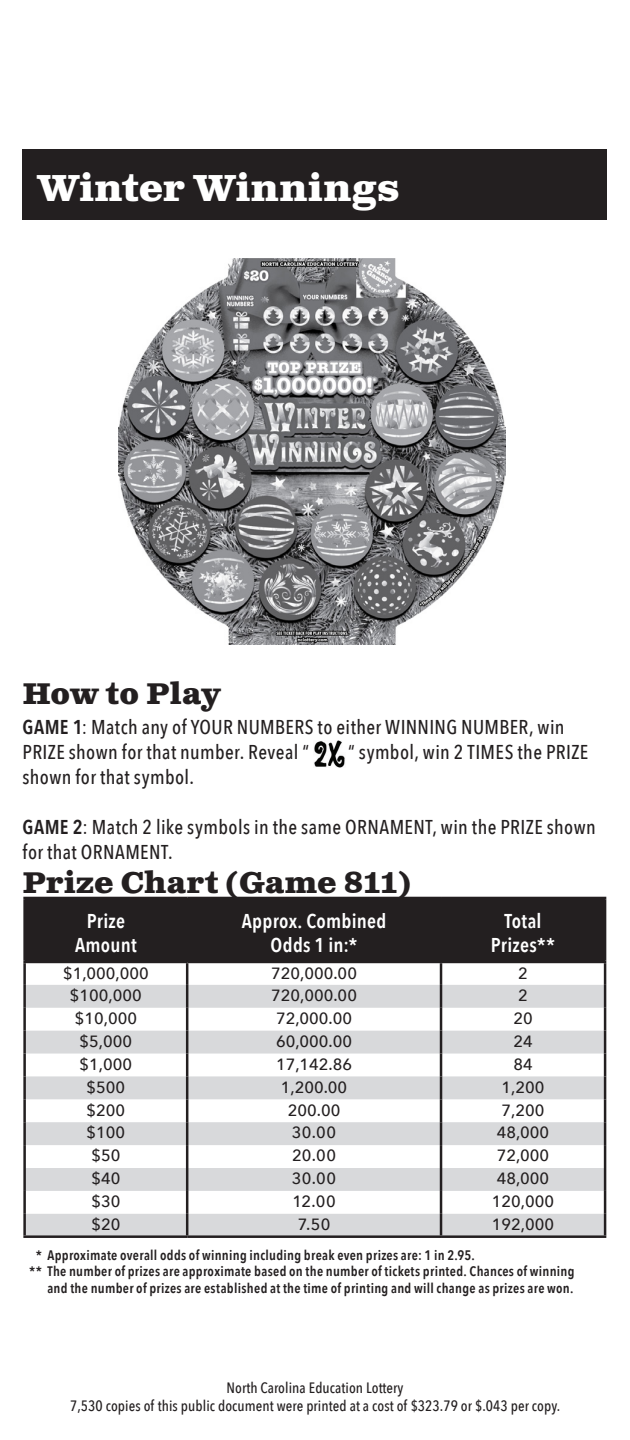
<style>
.page{position:relative;width:630px;height:1440px;background:#fff}
.page>*{position:absolute;margin:0;border:0;box-sizing:border-box;transform-origin:0 0}
.t1{font:700 37.5px "Clarendon Text Pro";letter-spacing:.005em;color:#fff}
.t2{font:700 30px "Clarendon Text Pro";color:#231f20}
.t3{font:500 20px/25px "Avenir Next Condensed";letter-spacing:.02em;color:#231f20}
.t4{font:600 20px/24px "Avenir Next Condensed";letter-spacing:.015em;color:#fff;text-align:center}
.t5{font:500 16.25px "Avenir Next";color:#231f20}
.t6{font:500 15px/18px "Avenir Next Condensed";letter-spacing:.005em;color:#231f20;text-align:center}
.t7{font:600 13.75px "Avenir Next Condensed";letter-spacing:.02em;color:#231f20}
.s1{font-weight:600}
</style>
<div class="page">
<div style="left:22px;top:149px;width:586px;height:71px;background:#231f20"></div>
<div style="left:26px;top:899px;width:578px;height:62px;background:#231f20"></div>
<svg style="left:26px;top:985px;width:578px;height:250px;fill:#d8d9db"></svg>
<hr style="left:23px;top:897px;width:164px;height:2px;background:#231f20">
<hr style="left:23px;top:899px;width:3px;height:62px;background:#231f20">
<hr style="left:187px;top:897px;width:254px;height:2px;background:#231f20">
<hr style="left:186px;top:899px;width:2px;height:62px;background:#231f20">
<hr style="left:441px;top:897px;width:165px;height:2px;background:#231f20">
<hr style="left:440px;top:899px;width:2px;height:62px;background:#231f20">
<hr style="left:604px;top:899px;width:2px;height:62px;background:#231f20">
<hr style="left:23px;top:961px;width:164px;height:2px;background:#231f20">
<hr style="left:23px;top:963px;width:3px;height:22px;background:#231f20">
<hr style="left:187px;top:961px;width:254px;height:2px;background:#231f20">
<hr style="left:186px;top:963px;width:2px;height:22px;background:#231f20">
<hr style="left:441px;top:961px;width:165px;height:2px;background:#231f20">
<hr style="left:440px;top:963px;width:2px;height:22px;background:#231f20">
<hr style="left:604px;top:963px;width:2px;height:22px;background:#231f20">
<hr style="left:23px;top:985px;width:3px;height:23px;background:#231f20">
<hr style="left:186px;top:985px;width:2px;height:23px;background:#231f20">
<hr style="left:440px;top:985px;width:2px;height:23px;background:#231f20">
<hr style="left:604px;top:985px;width:2px;height:23px;background:#231f20">
<hr style="left:23px;top:1008px;width:3px;height:23px;background:#231f20">
<hr style="left:186px;top:1008px;width:2px;height:23px;background:#231f20">
<hr style="left:440px;top:1008px;width:2px;height:23px;background:#231f20">
<hr style="left:604px;top:1008px;width:2px;height:23px;background:#231f20">
<hr style="left:23px;top:1031px;width:3px;height:23px;background:#231f20">
<hr style="left:186px;top:1031px;width:2px;height:23px;background:#231f20">
<hr style="left:440px;top:1031px;width:2px;height:23px;background:#231f20">
<hr style="left:604px;top:1031px;width:2px;height:23px;background:#231f20">
<hr style="left:23px;top:1054px;width:3px;height:22px;background:#231f20">
<hr style="left:186px;top:1054px;width:2px;height:22px;background:#231f20">
<hr style="left:440px;top:1054px;width:2px;height:22px;background:#231f20">
<hr style="left:604px;top:1054px;width:2px;height:22px;background:#231f20">
<hr style="left:23px;top:1076px;width:3px;height:23px;background:#231f20">
<hr style="left:186px;top:1076px;width:2px;height:23px;background:#231f20">
<hr style="left:440px;top:1076px;width:2px;height:23px;background:#231f20">
<hr style="left:604px;top:1076px;width:2px;height:23px;background:#231f20">
<hr style="left:23px;top:1099px;width:3px;height:23px;background:#231f20">
<hr style="left:186px;top:1099px;width:2px;height:23px;background:#231f20">
<hr style="left:440px;top:1099px;width:2px;height:23px;background:#231f20">
<hr style="left:604px;top:1099px;width:2px;height:23px;background:#231f20">
<hr style="left:23px;top:1122px;width:3px;height:23px;background:#231f20">
<hr style="left:186px;top:1122px;width:2px;height:23px;background:#231f20">
<hr style="left:440px;top:1122px;width:2px;height:23px;background:#231f20">
<hr style="left:604px;top:1122px;width:2px;height:23px;background:#231f20">
<hr style="left:23px;top:1145px;width:3px;height:23px;background:#231f20">
<hr style="left:186px;top:1145px;width:2px;height:23px;background:#231f20">
<hr style="left:440px;top:1145px;width:2px;height:23px;background:#231f20">
<hr style="left:604px;top:1145px;width:2px;height:23px;background:#231f20">
<hr style="left:23px;top:1168px;width:3px;height:23px;background:#231f20">
<hr style="left:186px;top:1168px;width:2px;height:23px;background:#231f20">
<hr style="left:440px;top:1168px;width:2px;height:23px;background:#231f20">
<hr style="left:604px;top:1168px;width:2px;height:23px;background:#231f20">
<hr style="left:23px;top:1191px;width:3px;height:23px;background:#231f20">
<hr style="left:186px;top:1191px;width:2px;height:23px;background:#231f20">
<hr style="left:440px;top:1191px;width:2px;height:23px;background:#231f20">
<hr style="left:604px;top:1191px;width:2px;height:23px;background:#231f20">
<hr style="left:23px;top:1214px;width:3px;height:21px;background:#231f20">
<hr style="left:186px;top:1214px;width:2px;height:21px;background:#231f20">
<hr style="left:440px;top:1214px;width:2px;height:21px;background:#231f20">
<hr style="left:604px;top:1214px;width:2px;height:21px;background:#231f20">
<hr style="left:23px;top:1235px;width:164px;height:3px;background:#231f20">
<hr style="left:187px;top:1235px;width:254px;height:3px;background:#231f20">
<hr style="left:441px;top:1235px;width:165px;height:3px;background:#231f20">
<img style="left:119px;top:258px;width:386px;height:386px">
<img style="left:314px;top:741px;width:31px;height:26px">
<h1 class="t1" style="left:38px;top:165px;width:363px">Winter Winnings</h1>
<h2 class="t2" style="left:22px;top:675px;width:200px">How to Play</h2>
<h3 class="t3" style="left:22px;top:715px;width:544px"><span class="s1">GAME 1</span>: Match any of YOUR NUMBERS to either WINNING NUMBER, win<br>PRIZE shown for that number. Reveal “</h3>
<h3 class="t3" style="left:348px;top:740px;width:242px">“ symbol, win 2 TIMES the PRIZE</h3>
<h3 class="t3" style="left:22px;top:765px;width:173px">shown for that symbol.</h3>
<h3 class="t3" style="left:22px;top:815px;width:575px"><span class="s1">GAME 2</span>: Match 2 like symbols in the same ORNAMENT, win the PRIZE shown for that ORNAMENT.</h3>
<h2 class="t2" style="left:22px;top:865px;width:390px">Prize Chart (Game 811)</h2>
<h3 class="t4" style="left:75px;top:908px;width:63px">Prize<br>Amount</h3>
<h3 class="t4" style="left:242px;top:908px;width:146px">Approx. Combined<br>Odds 1 in:*</h3>
<h3 class="t4" style="left:491px;top:908px;width:66px">Total<br>Prizes**</h3>
<p class="t5" style="left:63px;top:960px;width:87px">$1,000,000</p>
<p class="t5" style="left:271px;top:960px;width:87px">720,000.00</p>
<p class="t5" style="left:518px;top:960px;width:11px">2</p>
<p class="t5" style="left:70px;top:982px;width:73px">$100,000</p>
<p class="t5" style="left:271px;top:982px;width:87px">720,000.00</p>
<p class="t5" style="left:518px;top:982px;width:11px">2</p>
<p class="t5" style="left:75px;top:1005px;width:64px">$10,000</p>
<p class="t5" style="left:276px;top:1005px;width:78px">72,000.00</p>
<p class="t5" style="left:513px;top:1005px;width:21px">20</p>
<p class="t5" style="left:80px;top:1027px;width:54px">$5,000</p>
<p class="t5" style="left:276px;top:1027px;width:78px">60,000.00</p>
<p class="t5" style="left:513px;top:1027px;width:21px">24</p>
<p class="t5" style="left:80px;top:1050px;width:54px">$1,000</p>
<p class="t5" style="left:276px;top:1050px;width:78px">17,142.86</p>
<p class="t5" style="left:513px;top:1050px;width:21px">84</p>
<p class="t5" style="left:87px;top:1073px;width:40px">$500</p>
<p class="t5" style="left:281px;top:1073px;width:68px">1,200.00</p>
<p class="t5" style="left:502px;top:1073px;width:44px">1,200</p>
<p class="t5" style="left:87px;top:1096px;width:40px">$200</p>
<p class="t5" style="left:288px;top:1096px;width:54px">200.00</p>
<p class="t5" style="left:502px;top:1096px;width:44px">7,200</p>
<p class="t5" style="left:87px;top:1119px;width:40px">$100</p>
<p class="t5" style="left:292px;top:1119px;width:46px">30.00</p>
<p class="t5" style="left:497px;top:1119px;width:54px">48,000</p>
<p class="t5" style="left:91px;top:1142px;width:31px">$50</p>
<p class="t5" style="left:292px;top:1142px;width:46px">20.00</p>
<p class="t5" style="left:497px;top:1142px;width:54px">72,000</p>
<p class="t5" style="left:91px;top:1165px;width:31px">$40</p>
<p class="t5" style="left:292px;top:1165px;width:46px">30.00</p>
<p class="t5" style="left:497px;top:1165px;width:54px">48,000</p>
<p class="t5" style="left:91px;top:1188px;width:31px">$30</p>
<p class="t5" style="left:292px;top:1188px;width:45px">12.00</p>
<p class="t5" style="left:492px;top:1188px;width:64px">120,000</p>
<p class="t5" style="left:91px;top:1211px;width:31px">$20</p>
<p class="t5" style="left:298px;top:1211px;width:34px">7.50</p>
<p class="t5" style="left:492px;top:1211px;width:64px">192,000</p>
<p class="t7" style="left:36px;top:1243px;width:441px">* Approximate overall odds of winning including break even prizes are: 1 in 2.95.</p>
<p class="t7" style="left:29px;top:1259px;width:547px">** The number of prizes are approximate based on the number of tickets printed. Chances of winning</p>
<p class="t7" style="left:47px;top:1276px;width:528px">and the number of prizes are established at the time of printing and will change as prizes are won.</p>
<p class="t6" style="left:70px;top:1379px;width:492px">North Carolina Education Lottery<br>7,530 copies of this public document were printed at a cost of $323.79 or $.043 per copy.</p>
</div>
